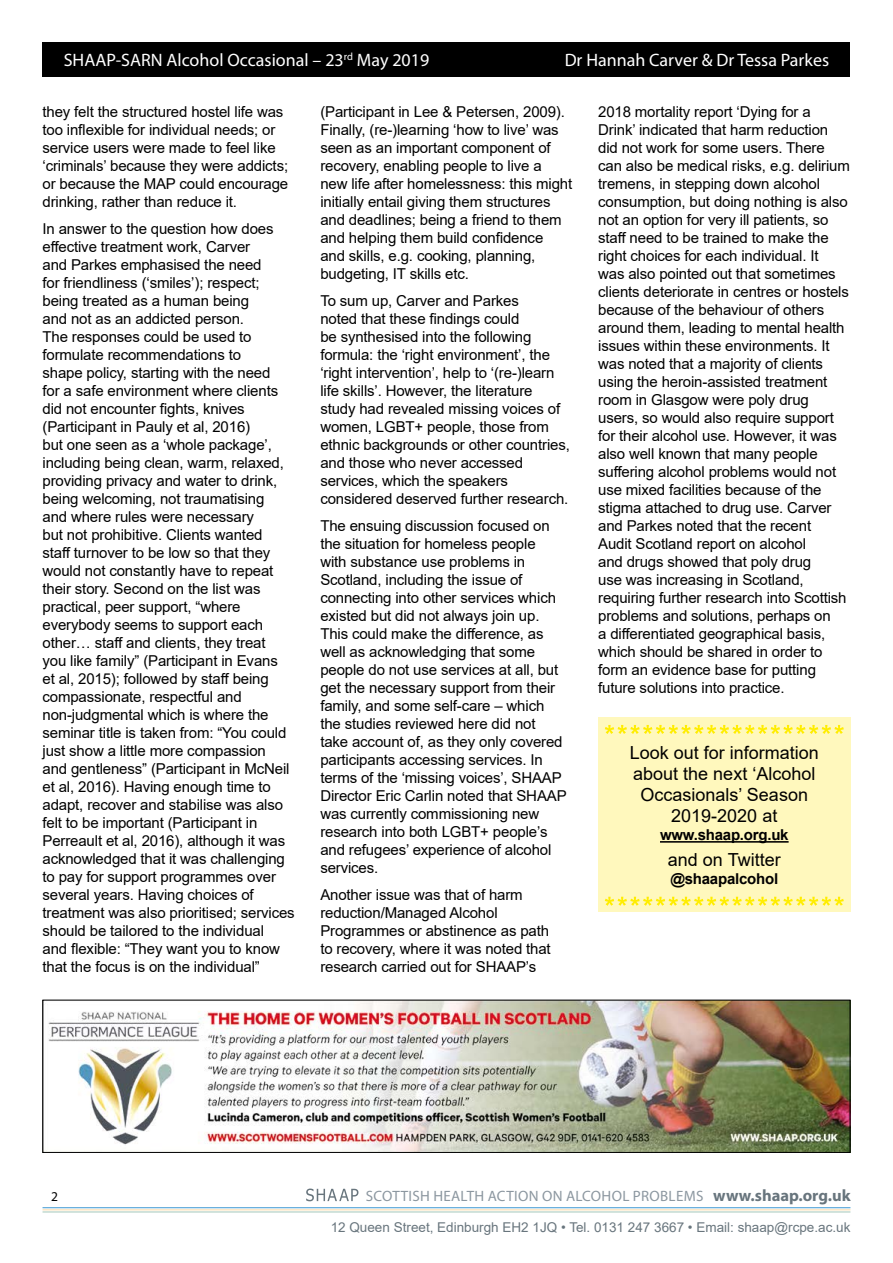
<style>
.page{position:relative;width:893px;height:1263px;background:#fff}
.page>*{position:absolute;margin:0;border:0;box-sizing:border-box;transform-origin:0 0}
.t1{font:18px/21px "Arial";color:#000;text-align:center}
.t2{font:18px "Myriad Pro";color:#fff}
.t3{font:15px/18px "Arial";letter-spacing:-.01em;color:#000}
.t4{font:15px "Myriad Pro";letter-spacing:.02em;color:#8c97a0}
.t5{font:700 15px "Arial";letter-spacing:-.015em;color:#000}
.t6{font:13.5px "Arial";color:#68757d}
.t7{font:13.5px "Myriad Pro";color:#000}
.s1{font-weight:700;font-size:16.5px;color:#68757d}
</style>
<div class="page">
<svg style="left:306px;top:1188px;width:52px;height:13px"></svg>
<hr style="left:43px;top:1207px;width:807px;height:1px;background:#52a3d6">
<hr style="left:43px;top:1209px;width:807px;height:1px;background:#fedfb1">
<hr style="left:43px;top:1211px;width:807px;height:1px;background:#aecec1">
<div style="left:598px;top:717px;width:252px;height:195px;background:#fff8bd"></div>
<hr style="left:660px;top:841px;width:129px;height:2px;background:#000">
<svg style="left:605px;top:725px;width:239px;height:9px"></svg>
<svg style="left:605px;top:897px;width:239px;height:9px"></svg>
<div style="left:43px;top:43px;width:807px;height:34px;background:#000"></div>
<img style="left:46px;top:1002px;width:802px;height:149px">
<div style="left:43px;top:1000px;width:807px;height:153px;border:1px solid #000"></div>
<p class="t2" style="left:64px;top:49px;width:367px">SHAAP-SARN Alcohol Occasional – 23<sup>rd</sup> May 2019</p>
<p class="t2" style="left:565px;top:49px;width:266px">Dr Hannah Carver &amp; Dr Tessa Parkes</p>
<p class="t3" style="left:43px;top:103px;width:247px">they felt the structured hostel life was too inflexible for individual needs; or service users were made to feel like ‘criminals’ because they were addicts; or because the MAP could encourage drinking, rather than reduce it.</p>
<p class="t3" style="left:43px;top:220px;width:254px">In answer to the question how does effective treatment work, Carver<br>and Parkes emphasised the need<br>for friendliness (‘smiles’); respect; being treated as a human being<br>and not as an addicted person.<br>The responses could be used to formulate recommendations to<br>shape policy, starting with the need<br>for a safe environment where clients did not encounter fights, knives (Participant in Pauly et al, 2016)<br>but one seen as a ‘whole package’, including being clean, warm, relaxed, providing privacy and water to drink, being welcoming, not traumatising<br>and where rules were necessary<br>but not prohibitive. Clients wanted<br>staff turnover to be low so that they would not constantly have to repeat their story. Second on the list was practical, peer support, “where everybody seems to support each other… staff and clients, they treat<br>you like family” (Participant in Evans<br>et al, 2015); followed by staff being compassionate, respectful and non-judgmental which is where the seminar title is taken from: “You could just show a little more compassion<br>and gentleness” (Participant in McNeil et al, 2016). Having enough time to adapt, recover and stabilise was also felt to be important (Participant in Perreault et al, 2016), although it was acknowledged that it was challenging to pay for support programmes over several years. Having choices of treatment was also prioritised; services should be tailored to the individual<br>and flexible: “They want you to know that the focus is on the individual”</p>
<p class="t3" style="left:320px;top:103px;width:253px">(Participant in Lee &amp; Petersen, 2009).<br>Finally, (re-)learning ‘how to live’ was seen as an important component of recovery, enabling people to live a new life after homelessness: this might initially entail giving them structures and deadlines; being a friend to them and helping them build confidence<br>and skills, e.g. cooking, planning, budgeting, IT skills etc.</p>
<p class="t3" style="left:320px;top:292px;width:251px">To sum up, Carver and Parkes<br>noted that these findings could<br>be synthesised into the following formula: the ‘right environment’, the ‘right intervention’, help to ‘(re-)learn life skills’. However, the literature study had revealed missing voices of women, LGBT+ people, those from ethnic backgrounds or other countries, and those who never accessed services, which the speakers considered deserved further research.</p>
<p class="t3" style="left:320px;top:517px;width:248px">The ensuing discussion focused on the situation for homeless people<br>with substance use problems in Scotland, including the issue of connecting into other services which existed but did not always join up.<br>This could make the difference, as well as acknowledging that some people do not use services at all, but get the necessary support from their family, and some self-care – which the studies reviewed here did not take account of, as they only covered participants accessing services. In terms of the ‘missing voices’, SHAAP Director Eric Carlin noted that SHAAP was currently commissioning new research into both LGBT+ people’s and refugees’ experience of alcohol services.</p>
<p class="t3" style="left:320px;top:886px;width:232px">Another issue was that of harm reduction/Managed Alcohol<br>Programmes or abstinence as path to recovery, where it was noted that research carried out for SHAAP’s</p>
<p class="t3" style="left:598px;top:103px;width:253px">2018 mortality report ‘Dying for a Drink’ indicated that harm reduction did not work for some users. There can also be medical risks, e.g. delirium tremens, in stepping down alcohol consumption, but doing nothing is also not an option for very ill patients, so staff need to be trained to make the right choices for each individual. It<br>was also pointed out that sometimes clients deteriorate in centres or hostels because of the behaviour of others around them, leading to mental health issues within these environments. It was noted that a majority of clients using the heroin-assisted treatment room in Glasgow were poly drug users, so would also require support for their alcohol use. However, it was also well known that many people suffering alcohol problems would not use mixed facilities because of the stigma attached to drug use. Carver and Parkes noted that the recent<br>Audit Scotland report on alcohol<br>and drugs showed that poly drug<br>use was increasing in Scotland, requiring further research into Scottish problems and solutions, perhaps on<br>a differentiated geographical basis, which should be shared in order to form an evidence base for putting future solutions into practice.</p>
<p class="t1" style="left:630px;top:742px;width:191px">Look out for information about the next ‘Alcohol<br>Occasionals’ Season<br>2019-2020 at</p>
<p class="t5" style="left:660px;top:824px;width:130px">www.shaap.org.uk</p>
<p class="t1" style="left:668px;top:848px;width:114px">and on Twitter</p>
<p class="t5" style="left:670px;top:868px;width:109px">@shaapalcohol</p>
<p class="t7" style="left:51px;top:1188px;width:8px">2</p>
<p class="t4" style="left:366px;top:1187px;width:486px">SCOTTISH HEALTH ACTION ON ALCOHOL PROBLEMS <span class="s1">www.shaap.org.uk</span></p>
<p class="t6" style="left:331px;top:1218px;width:521px">12 Queen Street, Edinburgh EH2 1JQ • Tel. 0131 247 3667 • Email: shaap@rcpe.ac.uk</p>
</div>
